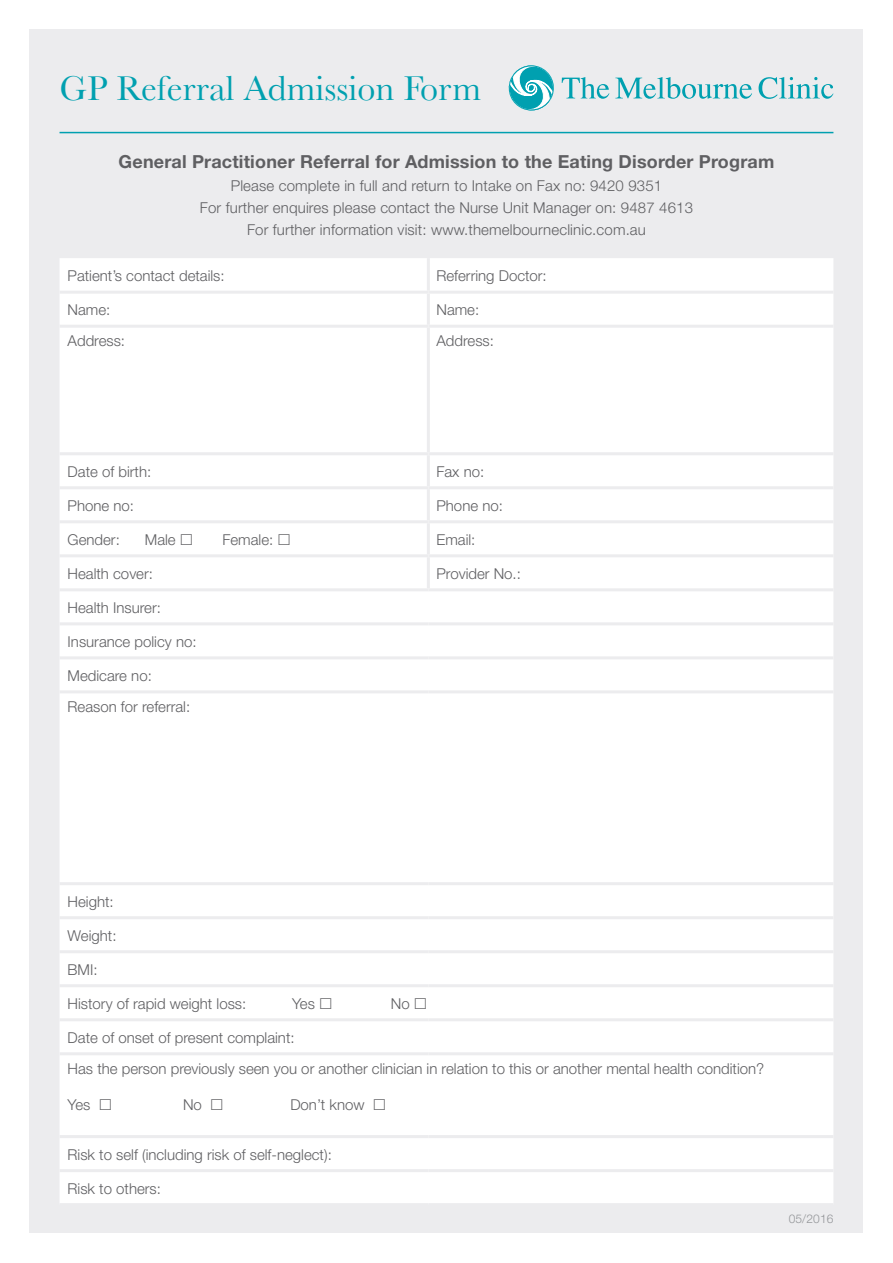
<style>
.page{position:relative;width:893px;height:1263px;background:#fff}
.page>*{position:absolute;margin:0;border:0;box-sizing:border-box;transform-origin:0 0}
.t1{font:36px "Baskerville";color:#00a0b0}
.t2{font:700 18px "Helvetica Neue";letter-spacing:.01em;color:#5f5f62}
.t3{font:300 15px/22.2px "Helvetica Neue";color:#5f5f62}
.t4{font:300 12px "Helvetica Neue";letter-spacing:.01em;color:#939598}
</style>
<div class="page">
<div style="left:30px;top:30px;width:833px;height:1203px;background:#ececee"></div>
<hr style="left:60px;top:132px;width:773px;height:1px;background:#00a0b0">
<svg style="left:508px;top:65px;width:46px;height:46px"></svg>
<svg style="left:562px;top:77px;width:47px;height:22px"></svg>
<svg style="left:615px;top:77px;width:137px;height:22px"></svg>
<svg style="left:759px;top:77px;width:74px;height:22px"></svg>
<div style="left:60px;top:258px;width:773px;height:945px;background:#fff"></div>
<hr style="left:427px;top:258px;width:3px;height:33px;background:#ececee">
<hr style="left:60px;top:291px;width:368px;height:3px;background:#ececee">
<hr style="left:428px;top:291px;width:405px;height:3px;background:#ececee">
<hr style="left:427px;top:294px;width:3px;height:31px;background:#ececee">
<hr style="left:60px;top:325px;width:368px;height:3px;background:#ececee">
<hr style="left:428px;top:325px;width:405px;height:3px;background:#ececee">
<hr style="left:427px;top:328px;width:3px;height:124px;background:#ececee">
<hr style="left:60px;top:452px;width:368px;height:3px;background:#ececee">
<hr style="left:428px;top:452px;width:405px;height:3px;background:#ececee">
<hr style="left:427px;top:455px;width:3px;height:31px;background:#ececee">
<hr style="left:60px;top:486px;width:368px;height:3px;background:#ececee">
<hr style="left:428px;top:486px;width:405px;height:3px;background:#ececee">
<hr style="left:427px;top:489px;width:3px;height:31px;background:#ececee">
<hr style="left:60px;top:520px;width:368px;height:3px;background:#ececee">
<hr style="left:428px;top:520px;width:405px;height:3px;background:#ececee">
<hr style="left:427px;top:523px;width:3px;height:31px;background:#ececee">
<hr style="left:60px;top:554px;width:368px;height:3px;background:#ececee">
<hr style="left:428px;top:554px;width:405px;height:3px;background:#ececee">
<hr style="left:427px;top:557px;width:3px;height:31px;background:#ececee">
<hr style="left:60px;top:588px;width:368px;height:3px;background:#ececee">
<hr style="left:428px;top:588px;width:405px;height:3px;background:#ececee">
<hr style="left:60px;top:622px;width:368px;height:3px;background:#ececee">
<hr style="left:428px;top:622px;width:405px;height:3px;background:#ececee">
<hr style="left:60px;top:656px;width:368px;height:3px;background:#ececee">
<hr style="left:428px;top:656px;width:405px;height:3px;background:#ececee">
<hr style="left:60px;top:690px;width:368px;height:3px;background:#ececee">
<hr style="left:428px;top:690px;width:405px;height:3px;background:#ececee">
<hr style="left:60px;top:882px;width:368px;height:3px;background:#ececee">
<hr style="left:428px;top:882px;width:405px;height:3px;background:#ececee">
<hr style="left:60px;top:916px;width:368px;height:3px;background:#ececee">
<hr style="left:428px;top:916px;width:405px;height:3px;background:#ececee">
<hr style="left:60px;top:950px;width:368px;height:3px;background:#ececee">
<hr style="left:428px;top:950px;width:405px;height:3px;background:#ececee">
<hr style="left:60px;top:984px;width:368px;height:3px;background:#ececee">
<hr style="left:428px;top:984px;width:405px;height:3px;background:#ececee">
<hr style="left:60px;top:1018px;width:368px;height:3px;background:#ececee">
<hr style="left:428px;top:1018px;width:405px;height:3px;background:#ececee">
<hr style="left:60px;top:1052px;width:368px;height:3px;background:#ececee">
<hr style="left:428px;top:1052px;width:405px;height:3px;background:#ececee">
<hr style="left:60px;top:1135px;width:368px;height:3px;background:#ececee">
<hr style="left:428px;top:1135px;width:405px;height:3px;background:#ececee">
<hr style="left:60px;top:1169px;width:368px;height:3px;background:#ececee">
<hr style="left:428px;top:1169px;width:405px;height:3px;background:#ececee">
<svg style="left:181px;top:534px;width:11px;height:11px"></svg>
<svg style="left:279px;top:534px;width:11px;height:11px"></svg>
<svg style="left:320px;top:998px;width:11px;height:11px"></svg>
<svg style="left:415px;top:998px;width:11px;height:11px"></svg>
<svg style="left:100px;top:1099px;width:11px;height:11px"></svg>
<svg style="left:212px;top:1099px;width:10px;height:11px"></svg>
<svg style="left:374px;top:1099px;width:11px;height:11px"></svg>
<h1 class="t1" style="left:60px;top:67px;width:423px">GP Referral Admission Form</h1>
<p class="t2" style="left:119px;top:151px;width:657px">General Practitioner Referral for Admission to the Eating Disorder Program</p>
<p class="t3" style="left:200px;top:174px;width:495px;text-align:center">Please complete in full and return to Intake on Fax no: 9420 9351<br>For further enquires please contact the Nurse Unit Manager on: 9487 4613<br>For further information visit: www.themelbourneclinic.com.au</p>
<p class="t3" style="left:68px;top:264px;width:158px">Patient’s contact details:</p>
<p class="t3" style="left:436px;top:264px;width:112px">Referring Doctor:</p>
<p class="t3" style="left:68px;top:298px;width:44px">Name:</p>
<p class="t3" style="left:436px;top:298px;width:44px">Name:</p>
<p class="t3" style="left:68px;top:330px;width:59px">Address:</p>
<p class="t3" style="left:436px;top:330px;width:59px">Address:</p>
<p class="t3" style="left:68px;top:460px;width:85px">Date of birth:</p>
<p class="t3" style="left:436px;top:460px;width:49px">Fax no:</p>
<p class="t3" style="left:68px;top:494px;width:68px">Phone no:</p>
<p class="t3" style="left:436px;top:494px;width:68px">Phone no:</p>
<p class="t3" style="left:68px;top:528px;width:54px">Gender:</p>
<p class="t3" style="left:145px;top:528px;width:32px">Male</p>
<p class="t3" style="left:222px;top:528px;width:52px">Female:</p>
<p class="t3" style="left:436px;top:528px;width:40px">Email:</p>
<p class="t3" style="left:68px;top:562px;width:87px">Health cover:</p>
<p class="t3" style="left:436px;top:562px;width:86px">Provider No.:</p>
<p class="t3" style="left:68px;top:596px;width:95px">Health Insurer:</p>
<p class="t3" style="left:68px;top:630px;width:130px">Insurance policy no:</p>
<p class="t3" style="left:68px;top:659px;width:124px;line-height:31.3px">Medicare no:<br>Reason for referral:</p>
<p class="t3" style="left:68px;top:890px;width:48px">Height:</p>
<p class="t3" style="left:68px;top:924px;width:50px">Weight:</p>
<p class="t3" style="left:68px;top:958px;width:32px">BMI:</p>
<p class="t3" style="left:68px;top:992px;width:180px">History of rapid weight loss:</p>
<p class="t3" style="left:292px;top:992px;width:24px">Yes</p>
<p class="t3" style="left:391px;top:992px;width:20px">No</p>
<p class="t3" style="left:68px;top:1021px;width:698px;line-height:31.3px">Date of onset of present complaint:<br>Has the person previously seen you or another clinician in relation to this or another mental health condition?</p>
<p class="t3" style="left:68px;top:1093px;width:24px">Yes</p>
<p class="t3" style="left:183px;top:1093px;width:20px">No</p>
<p class="t3" style="left:290px;top:1093px;width:76px">Don’t know</p>
<p class="t3" style="left:68px;top:1143px;width:266px">Risk to self (including risk of self-neglect):</p>
<p class="t3" style="left:68px;top:1177px;width:95px">Risk to others:</p>
<p class="t4" style="left:789px;top:1211px;width:46px">05/2016</p>
</div>
